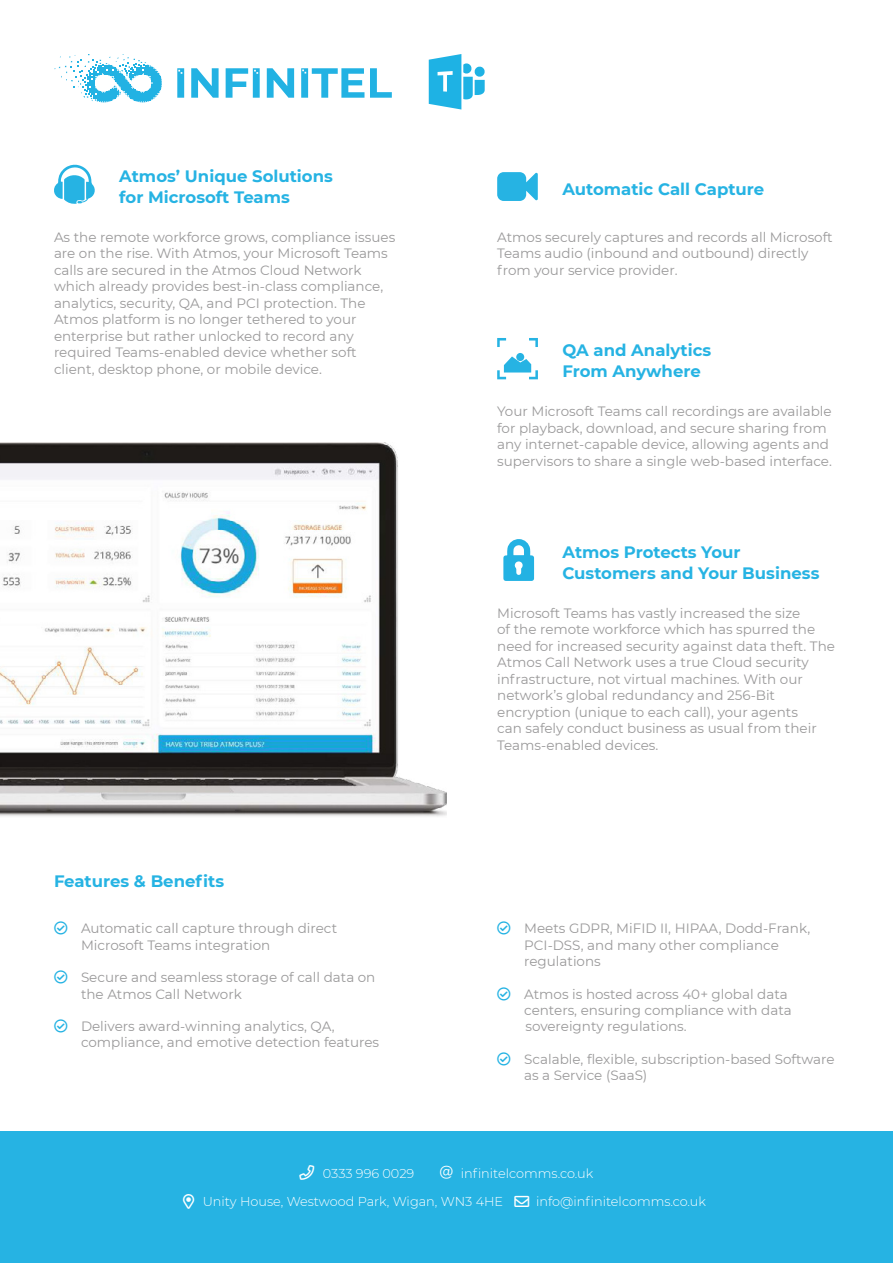
<style>
.page{position:relative;width:893px;height:1263px;background:#fff}
.page>*{position:absolute;margin:0;border:0;box-sizing:border-box;transform-origin:0 0}
.t1{font:700 16.5px/21px "Montserrat";color:#26b3e3}
.t2{font:13.5px/16.5px "Montserrat";color:#9a999a}
.t3{font:300 12.9px "Montserrat";color:#fff}
.s1{color:#23b2e3}
</style>
<div class="page">
<svg style="left:429px;top:54px;width:56px;height:56px"></svg>
<div style="left:0;top:1131px;width:893px;height:132px;background:#26b3e3"></div>
<svg style="left:54px;top:165px;width:41px;height:39px"></svg>
<svg style="left:497px;top:172px;width:41px;height:29px"></svg>
<svg style="left:497px;top:338px;width:9px;height:9px"></svg>
<svg style="left:529px;top:338px;width:9px;height:9px"></svg>
<div style="left:516px;top:353px;width:8px;height:8px;background:#26b3e3;border-radius:50%"></div>
<svg style="left:497px;top:356px;width:41px;height:23px"></svg>
<img style="left:0;top:443px;width:447px;height:374px">
<svg style="left:503px;top:539px;width:31px;height:42px"></svg>
<svg style="left:54px;top:54px;width:108px;height:48px"></svg>
<svg style="left:191px;top:68px;width:28px;height:30px"></svg>
<svg style="left:267px;top:68px;width:27px;height:30px"></svg>
<svg style="left:370px;top:68px;width:22px;height:30px"></svg>
<svg style="left:177px;top:68px;width:7px;height:30px"></svg>
<svg style="left:226px;top:68px;width:34px;height:30px"></svg>
<svg style="left:301px;top:68px;width:63px;height:30px"></svg>
<p class="t1" style="left:119px;top:165px;width:215px">Atmos’ Unique Solutions for Microsoft Teams</p>
<p class="t2" style="left:54px;top:228px;width:343px">As the remote workforce grows, compliance issues are on the rise. With Atmos, your Microsoft Teams calls are secured in the Atmos Cloud Network which already provides best-in-class compliance, analytics, security, QA, and PCI protection. The Atmos platform is no longer tethered to your enterprise but rather unlocked to record any required Teams-enabled device whether soft client, desktop phone, or mobile device.</p>
<p class="t1" style="left:54px;top:870px;width:172px">Features &amp; Benefits</p>
<p class="t2" style="left:81px;top:920px;width:258px;text-indent:-27px"><span class="s1">●</span> Automatic call capture through direct<br>Microsoft Teams integration</p>
<p class="t2" style="left:81px;top:969px;width:296px;text-indent:-27px"><span class="s1">●</span> Secure and seamless storage of call data on the Atmos Call Network</p>
<p class="t2" style="left:81px;top:1017px;width:300px;text-indent:-27px"><span class="s1">●</span> Delivers award-winning analytics, QA, compliance, and emotive detection features</p>
<p class="t1" style="left:562px;top:177px;width:203px">Automatic Call Capture</p>
<p class="t2" style="left:497px;top:228px;width:337px">Atmos securely captures and records all Microsoft<br>Teams audio (inbound and outbound) directly from your service provider.</p>
<p class="t1" style="left:562px;top:339px;width:150px">QA and Analytics<br>From Anywhere</p>
<p class="t2" style="left:497px;top:403px;width:336px">Your Microsoft Teams call recordings are available for playback, download, and secure sharing from any internet-capable device, allowing agents and supervisors to share a single web-based interface.</p>
<p class="t1" style="left:562px;top:541px;width:258px">Atmos Protects Your<br>Customers and Your Business</p>
<p class="t2" style="left:497px;top:604px;width:339px">Microsoft Teams has vastly increased the size<br>of the remote workforce which has spurred the need for increased security against data theft. The Atmos Call Network uses a true Cloud security infrastructure, not virtual machines. With our network’s global redundancy and 256-Bit encryption (unique to each call), your agents<br>can safely conduct business as usual from their Teams-enabled devices.</p>
<p class="t2" style="left:524px;top:920px;width:287px;text-indent:-27px"><span class="s1">●</span> Meets GDPR, MiFID II, HIPAA, Dodd-Frank,<br>PCI-DSS, and many other compliance regulations</p>
<p class="t2" style="left:524px;top:985px;width:269px;text-indent:-27px"><span class="s1">●</span> Atmos is hosted across 40+ global data centers, ensuring compliance with data sovereignty regulations.</p>
<p class="t2" style="left:524px;top:1050px;width:312px;text-indent:-27px"><span class="s1">●</span> Scalable, flexible, subscription-based Software as a Service (SaaS)</p>
<p class="t3" style="left:300px;top:1164px;width:116px">□■ 0333 996 0029</p>
<p class="t3" style="left:461px;top:1164px;width:134px">infinitelcomms.co.uk</p>
<p class="t3" style="left:183px;top:1193px;width:524px">●▼ Unity House, Westwood Park, Wigan, WN3 4HE ■❖●□ info@infinitelcomms.co.uk</p>
</div>
